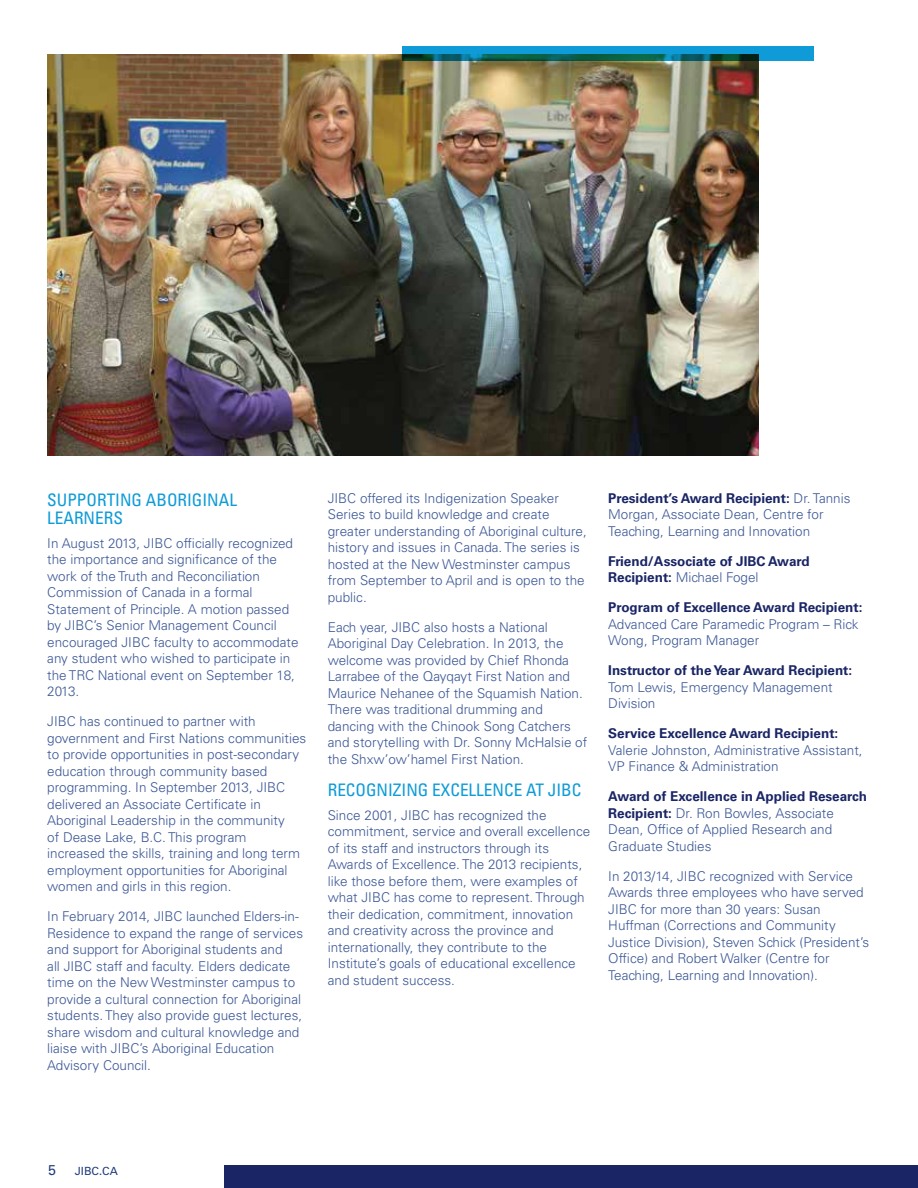
<style>
.page{position:relative;width:918px;height:1188px;background:#fff}
.page>*{position:absolute;margin:0;border:0;box-sizing:border-box;transform-origin:0 0}
.t1{font:condensed 17.25px/18.8px "Univers LT Std";color:#0e9bd7}
.t2{font:14.25px "Univers LT Std";color:#203d7c}
.t3{font:300 13.5px/16.5px "Univers LT Std";color:#3c5896}
.t4{font:700 13.5px/16.5px "Univers LT Std";color:#192565}
.t5{font:11.25px "Univers LT Std";color:#203d7c}
.s1{font-weight:700;color:#192565}
.s2{font-weight:300;color:#3c5896}
</style>
<div class="page">
<div style="left:225px;top:1165px;width:693px;height:23px;background:#192565"></div>
<img style="left:47px;top:54px;width:711px;height:402px">
<svg style="left:403px;top:47px;width:411px;height:14px;fill:#0e9bd7"></svg>
<p class="t1" style="left:47px;top:490px;width:191px">SUPPORTING ABORIGINAL<br>LEARNERS</p>
<p class="t3" style="left:47px;top:535px;width:253px">In August 2013, JIBC officially recognized the importance and significance of the work of the Truth and Reconciliation Commission of Canada in a formal Statement of Principle. A motion passed by JIBC’s Senior Management Council encouraged JIBC faculty to accommodate any student who wished to participate in the TRC National event on September 18, 2013.</p>
<p class="t3" style="left:47px;top:713px;width:261px">JIBC has continued to partner with government and First Nations communities to provide opportunities in post-secondary education through community based programming. In September 2013, JIBC delivered an Associate Certificate in Aboriginal Leadership in the community<br>of Dease Lake, B.C. This program increased the skills, training and long term employment opportunities for Aboriginal women and girls in this region.</p>
<p class="t3" style="left:47px;top:908px;width:257px">In February 2014, JIBC launched Elders-in-Residence to expand the range of services and support for Aboriginal students and<br>all JIBC staff and faculty. Elders dedicate time on the New Westminster campus to provide a cultural connection for Aboriginal students. They also provide guest lectures, share wisdom and cultural knowledge and liaise with JIBC’s Aboriginal Education Advisory Council.</p>
<p class="t3" style="left:328px;top:490px;width:261px">JIBC offered its Indigenization Speaker Series to build knowledge and create greater understanding of Aboriginal culture, history and issues in Canada. The series is hosted at the New Westminster campus from September to April and is open to the public.</p>
<p class="t3" style="left:328px;top:619px;width:261px">Each year, JIBC also hosts a National Aboriginal Day Celebration. In 2013, the welcome was provided by Chief Rhonda Larrabee of the Qayqayt First Nation and Maurice Nehanee of the Squamish Nation.<br>There was traditional drumming and dancing with the Chinook Song Catchers and storytelling with Dr. Sonny McHalsie of the Shxw’ow’hamel First Nation.</p>
<p class="t1" style="left:328px;top:781px;width:255px">RECOGNIZING EXCELLENCE AT JIBC</p>
<p class="t3" style="left:328px;top:807px;width:264px">Since 2001, JIBC has recognized the commitment, service and overall excellence of its staff and instructors through its Awards of Excellence. The 2013 recipients, like those before them, were examples of what JIBC has come to represent. Through their dedication, commitment, innovation and creativity across the province and internationally, they contribute to the Institute’s goals of educational excellence and student success.</p>
<p class="t3" style="left:608px;top:490px;width:244px"><span class="s1">President’s Award Recipient:</span> Dr. Tannis<br>Morgan, Associate Dean, Centre for<br>Teaching, Learning and Innovation</p>
<p class="t4" style="left:608px;top:553px;width:203px">Friend/Associate of JIBC Award<br>Recipient: <span class="s2">Michael Fogel</span></p>
<p class="t4" style="left:608px;top:600px;width:256px">Program of Excellence Award Recipient:</p>
<p class="t3" style="left:608px;top:616px;width:252px">Advanced Care Paramedic Program – Rick<br>Wong, Program Manager</p>
<p class="t4" style="left:608px;top:663px;width:246px">Instructor of the Year Award Recipient:</p>
<p class="t3" style="left:608px;top:679px;width:226px">Tom Lewis, Emergency Management<br>Division</p>
<p class="t4" style="left:608px;top:726px;width:232px">Service Excellence Award Recipient:</p>
<p class="t3" style="left:608px;top:742px;width:256px">Valerie Johnston, Administrative Assistant,<br>VP Finance &amp; Administration</p>
<p class="t3" style="left:608px;top:788px;width:260px"><span class="s1">Award of Excellence in Applied Research Recipient:</span> Dr. Ron Bowles, Associate Dean, Office of Applied Research and Graduate Studies</p>
<p class="t3" style="left:608px;top:868px;width:263px">In 2013/14, JIBC recognized with Service Awards three employees who have served JIBC for more than 30 years: Susan Huffman (Corrections and Community Justice Division), Steven Schick (President’s Office) and Robert Walker (Centre for Teaching, Learning and Innovation).</p>
<p class="t2" style="left:48px;top:1162px;width:9px">5</p>
<p class="t5" style="left:75px;top:1165px;width:45px">JIBC.CA</p>
</div>
